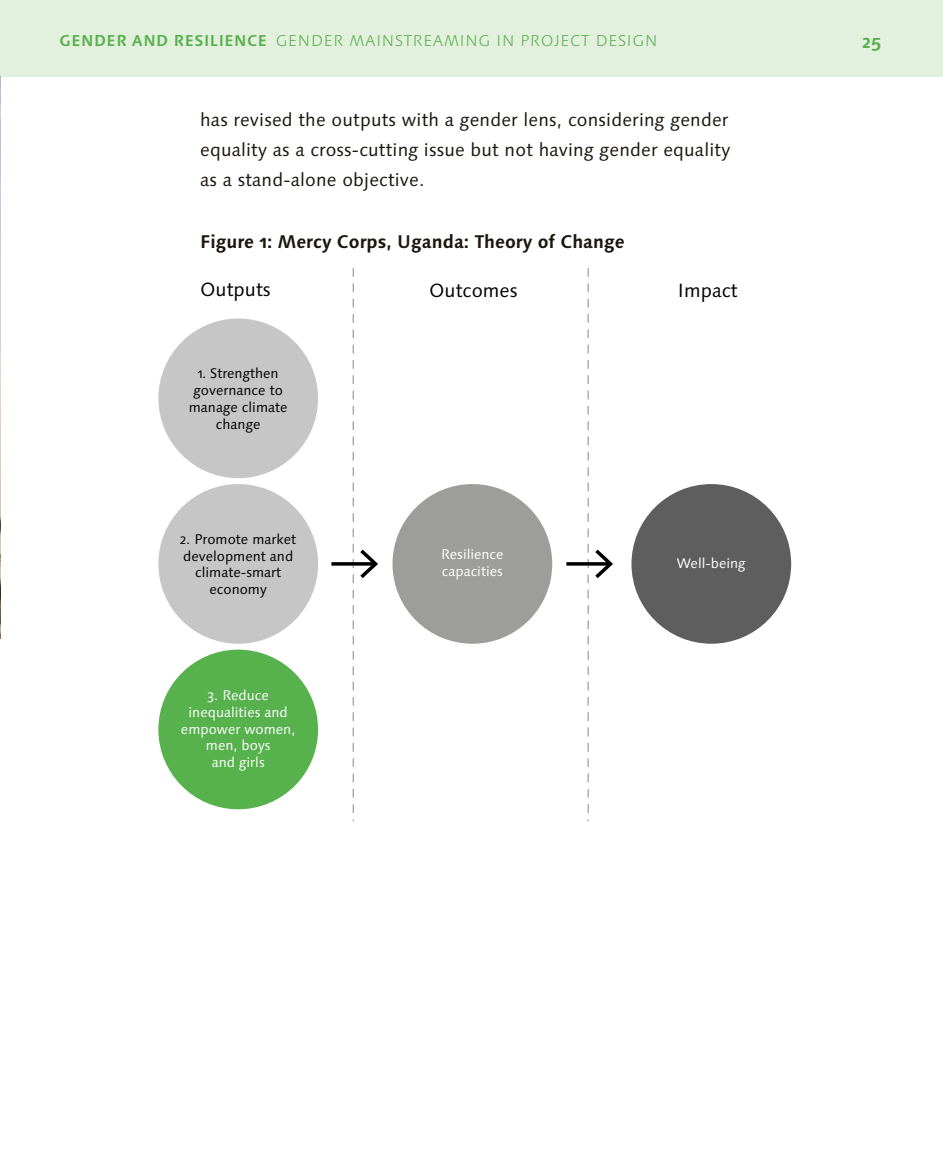
<style>
.page{position:relative;width:943px;height:1176px;background:#fff}
.page>*{position:absolute;margin:0;border:0;box-sizing:border-box;transform-origin:0 0}
.t1{font:19.25px "Linotype Syntax Os F";color:#000}
.t2{font:18.38px/29.8px "Linotype Syntax Os F";letter-spacing:.01em;color:#1c1610;text-align:justify}
.t3{font:700 18.38px "Linotype Syntax Os F";color:#1c1610}
.t4{font:700 18.38px "Linotype Syntax Os F";color:#57b14d}
.t5{font:300 15.75px "Linotype Syntax Os F";letter-spacing:.05em;color:#57b14d}
.t6{font:14px/16.8px "Linotype Syntax Os F";color:#000;text-align:center}
.t7{font:14px/16.8px "Linotype Syntax Os F";color:#fff}
.s1{font-weight:700}
</style>
<div class="page">
<div style="left:0;top:0;width:943px;height:77px;background:#e4f0de"></div>
<img style="left:0;top:77px;width:1px;height:561px">
<svg style="left:587px;top:268px;width:1px;height:553px"></svg>
<svg style="left:353px;top:268px;width:1px;height:553px"></svg>
<div style="left:158px;top:318px;width:160px;height:160px;background:#c6c6c6;border-radius:50%"></div>
<div style="left:392px;top:484px;width:160px;height:160px;background:#9d9d9c;border-radius:50%"></div>
<hr style="left:566px;top:562px;width:43px;height:3px;background:#000">
<svg style="left:595px;top:549px;width:18px;height:29px"></svg>
<div style="left:158px;top:484px;width:160px;height:160px;background:#c6c6c6;border-radius:50%"></div>
<div style="left:158px;top:649px;width:160px;height:160px;background:#57b14d;border-radius:50%"></div>
<div style="left:631px;top:484px;width:160px;height:160px;background:#5f5e5e;border-radius:50%"></div>
<hr style="left:331px;top:562px;width:43px;height:3px;background:#000">
<svg style="left:360px;top:549px;width:18px;height:29px"></svg>
<p class="t5" style="left:60px;top:31px;width:599px"><span class="s1">GENDER AND RESILIENCE</span> GENDER MAINSTREAMING IN PROJECT DESIG N</p>
<p class="t4" style="left:862px;top:30px;width:21px">25</p>
<p class="t2" style="left:200px;top:105px;width:531px">has revised the outputs with a gender lens, considering gender equality as a cross-cutting issue but not having gender equality as a stand-alone objective.</p>
<p class="t3" style="left:200px;top:230px;width:426px">Figure 1: Mercy Corps, Uganda: Theory of Change</p>
<p class="t1" style="left:200px;top:278px;width:72px">Outputs</p>
<p class="t1" style="left:429px;top:279px;width:90px">Outcomes</p>
<p class="t1" style="left:678px;top:279px;width:61px">Impact</p>
<p class="t6" style="left:189px;top:365px;width:100px">1. Strengthen governance to manage climate change</p>
<p class="t6" style="left:180px;top:531px;width:118px">2. Promote market development and climate-smart economy</p>
<p class="t7" style="left:181px;top:687px;width:116px;text-align:center">3. Reduce inequalities and empower women, men, boys<br>and girls</p>
<p class="t7" style="left:441px;top:546px;width:64px">Resilience capacities</p>
<p class="t7" style="left:677px;top:555px;width:70px">Well-being</p>
</div>
